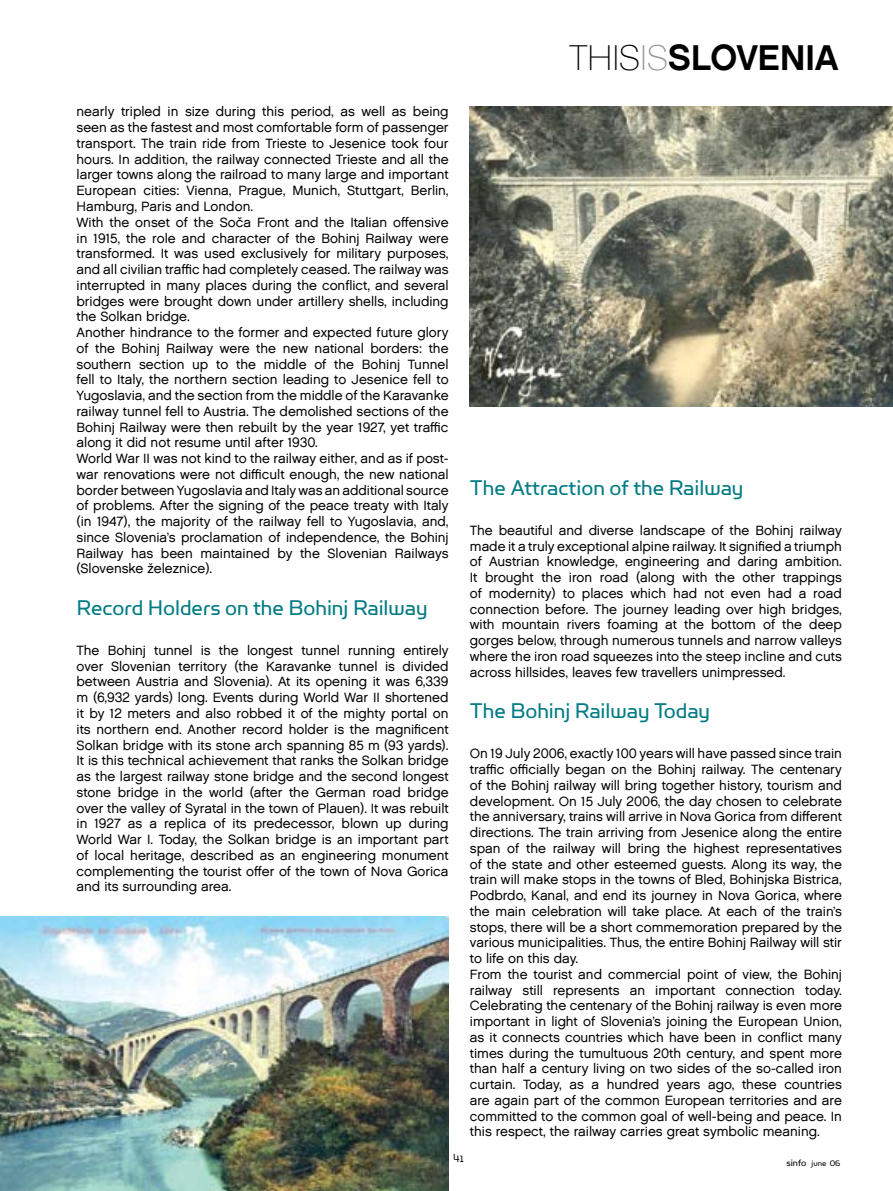
<style>
.page{position:relative;width:893px;height:1191px;background:#fff}
.page>*{position:absolute;margin:0;border:0;box-sizing:border-box;transform-origin:0 0}
.t1{font:36px "Chalet TT New York Nineteen Eighty";letter-spacing:-.005em;color:#000}
.t2{font:24px "Simian Display Orangutan";color:#007b84}
.t3{font:13.5px/15.8px "Chalet TT London Nineteen Sixty";color:#000}
.t4{font:10.5px "Simian Display Orangutan";color:#000}
.t5{font:9px "Simian Display Orangutan";color:#000}
.s1{font-family:"Chalet TT Paris Nineteen Eighty"}
.s2{font-family:"Chalet TT Paris Nineteen Eighty";color:#939598}
.s3{font-size:10.5px}
</style>
<div class="page">
<img style="left:0;top:916px;width:448px;height:275px">
<img style="left:470px;top:106px;width:423px;height:300px">
<p class="t3" style="left:77px;top:104px;width:374px">nearly tripled in size during this period, as well as being seen as the fastest and most comfortable form of passenger transport. The train ride from Trieste to Jesenice took four hours. In addition, the railway connected Trieste and all the larger towns along the railroad to many large and important European cities: Vienna, Prague, Munich, Stuttgart, Berlin, Hamburg, Paris and London.<br>With the onset of the Soča Front and the Italian offensive in 1915, the role and character of the Bohinj Railway were transformed. It was used exclusively for military purposes, and all civilian traffic had completely ceased. The railway was interrupted in many places during the conflict, and several bridges were brought down under artillery shells, including the Solkan bridge.<br>Another hindrance to the former and expected future glory of the Bohinj Railway were the new national borders: the southern section up to the middle of the Bohinj Tunnel fell to Italy, the northern section leading to Jesenice fell to Yugoslavia, and the section from the middle of the Karavanke railway tunnel fell to Austria. The demolished sections of the Bohinj Railway were then rebuilt by the year 1927, yet traffic along it did not resume until after 1930.<br>World War II was not kind to the railway either, and as if post&shy;war renovations were not difficult enough, the new national border between Yugoslavia and Italy was an additional source of problems. After the signing of the peace treaty with Italy (in 1947), the majority of the railway fell to Yugoslavia, and, since Slovenia’s proclamation of independence, the Bohinj Railway has been maintained by the Slovenian Railways (Slovenske železnice).</p>
<h2 class="t2" style="left:77px;top:595px;width:352px">Record Holders on the Bohinj Railway</h2>
<p class="t3" style="left:77px;top:642px;width:374px;text-align:justify">The Bohinj tunnel is the longest tunnel running entirely over Slovenian territory (the Karavanke tunnel is divided between Austria and Slovenia). At its opening it was 6,339 m (6,932 yards) long. Events during World War II shortened it by 12 meters and also robbed it of the mighty portal on its northern end. Another record holder is the magnificent Solkan bridge with its stone arch spanning 85 m (93 yards).<br>It is this technical achievement that ranks the Solkan bridge as the largest railway stone bridge and the second longest stone bridge in the world (after the German road bridge over the valley of Syratal in the town of Plauen). It was rebuilt in 1927 as a replica of its predecessor, blown up during World War I. Today, the Solkan bridge is an important part of local heritage, described as an engineering monument complementing the tourist offer of the town of Nova Gorica and its surrounding area.</p>
<h1 class="t1" style="left:569px;top:34px;width:271px"><span class="s1">THIS</span><span class="s2">IS</span>SLOVENIA</h1>
<h2 class="t2" style="left:470px;top:475px;width:275px">The Attraction of the Railway</h2>
<p class="t3" style="left:470px;top:522px;width:374px;text-align:justify">The beautiful and diverse landscape of the Bohinj railway made it a truly exceptional alpine railway. It signified a triumph of Austrian knowledge, engineering and daring ambition.<br>It brought the iron road (along with the other trappings of modernity) to places which had not even had a road connection before. The journey leading over high bridges, with mountain rivers foaming at the bottom of the deep gorges below, through numerous tunnels and narrow valleys where the iron road squeezes into the steep incline and cuts across hillsides, leaves few travellers unimpressed.</p>
<h2 class="t2" style="left:470px;top:699px;width:242px">The Bohinj Railway Today</h2>
<p class="t3" style="left:470px;top:745px;width:374px">On 19 July 2006, exactly 100 years will have passed since train traffic officially began on the Bohinj railway. The centenary of the Bohinj railway will bring together history, tourism and development. On 15 July 2006, the day chosen to celebrate the anniversary, trains will arrive in Nova Gorica from different directions. The train arriving from Jesenice along the entire span of the railway will bring the highest representatives of the state and other esteemed guests. Along its way, the train will make stops in the towns of Bled, Bohinjska Bistrica, Podbrdo, Kanal, and end its journey in Nova Gorica, where the main celebration will take place. At each of the train’s stops, there will be a short commemoration prepared by the various municipalities. Thus, the entire Bohinj Railway will stir to life on this day.<br>From the tourist and commercial point of view, the Bohinj railway still represents an important connection today.<br>Celebrating the centenary of the Bohinj railway is even more important in light of Slovenia’s joining the European Union, as it connects countries which have been in conflict many times during the tumultuous 20th century, and spent more than half a century living on two sides of the so-called iron curtain. Today, as a hundred years ago, these countries are again part of the common European territories and are committed to the common goal of well-being and peace. In this respect, the railway carries great symbolic meaning.</p>
<p class="t4" style="left:454px;top:1153px;width:12px">41</p>
<p class="t5" style="left:786px;top:1158px;width:55px"><span class="s3">sinfo</span> june 06</p>
</div>
